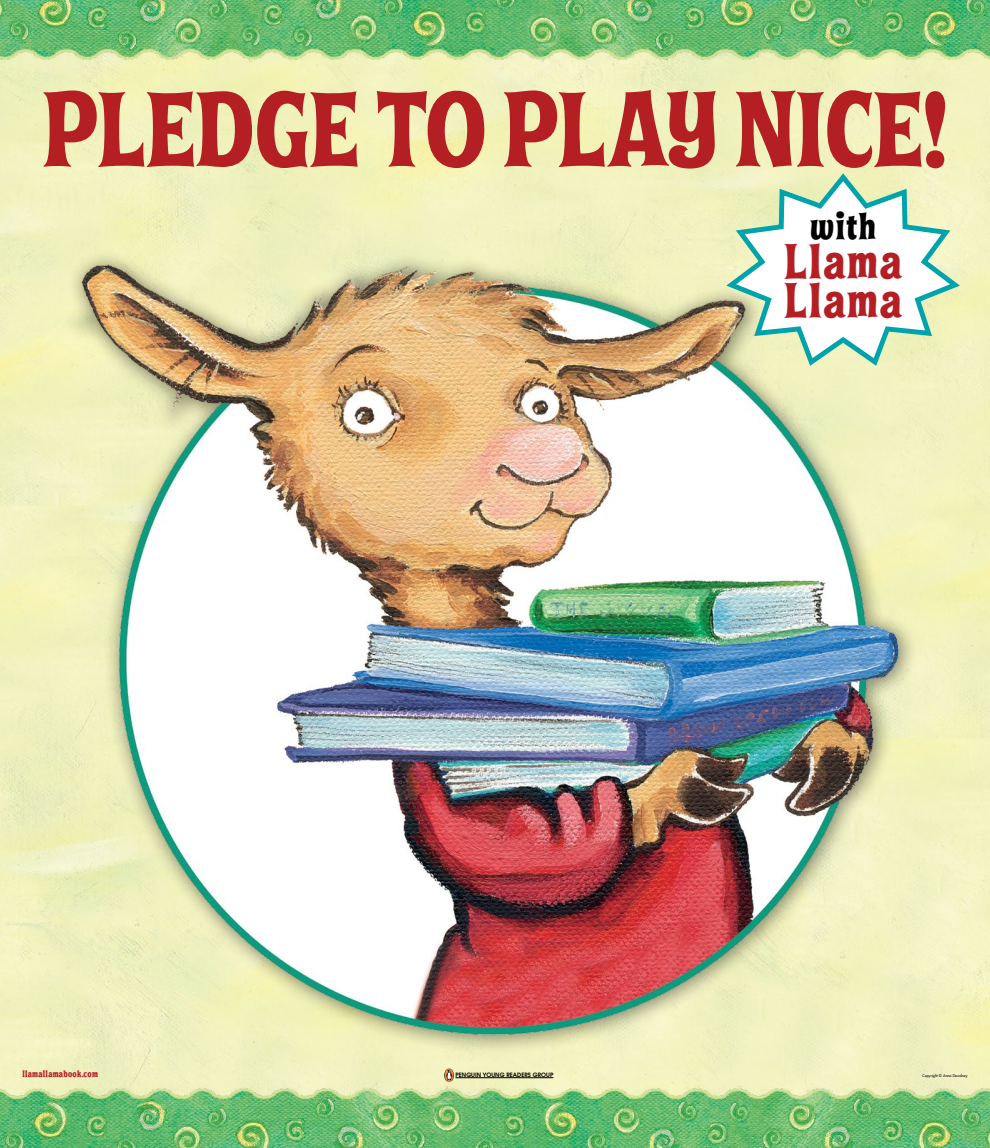
<style>
.page{position:relative;width:990px;height:1148px;background:#fff}
.page>*{position:absolute;margin:0;border:0;box-sizing:border-box;transform-origin:0 0}
.t1{font:103.75px "Shag Expert Exotica";color:#b41f24}
.t2{font:48.75px "Shag Expert Exotica";letter-spacing:.04em;color:#b41f24}
.t3{font:37.5px "Shag Expert Exotica";color:#000}
.t4{font:9.38px "Shag Expert Exotica";letter-spacing:.03em;color:#b41f24}
.t5{font:600 5.94px "ITC Avant Garde Std";color:#000}
.t6{font:500 3.75px "Futura Std";color:#000}
</style>
<div class="page">
<img style="left:0;top:0;width:990px;height:65px">
<img style="left:0;top:1082px;width:990px;height:66px">
<div style="left:62px;top:250px;width:856px;height:804px;background:#f1f1be"></div>
<img style="left:76px;top:242px;width:838px;height:804px">
<hr style="left:456px;top:1077px;width:97px;height:1px;background:#000">
<svg style="left:444px;top:1068px;width:10px;height:14px"></svg>
<svg style="left:721px;top:170px;width:244px;height:199px"></svg>
<p class="t1" style="left:43px;top:60px;width:906px">PLEDGE TO PLAY NICE!</p>
<p class="t4" style="left:22px;top:1067px;width:77px">llamallamabook.com</p>
<p class="t3" style="left:810px;top:201px;width:67px">with</p>
<p class="t2" style="left:785px;top:229px;width:119px">Llama</p>
<p class="t2" style="left:785px;top:268px;width:119px">Llama</p>
<p class="t5" style="left:456px;top:1071px;width:99px">PENGUIN YOUNG READERS GROUP</p>
<p class="t6" style="left:922px;top:1073px;width:47px">Copyright © Anna Dewdney</p>
</div>
